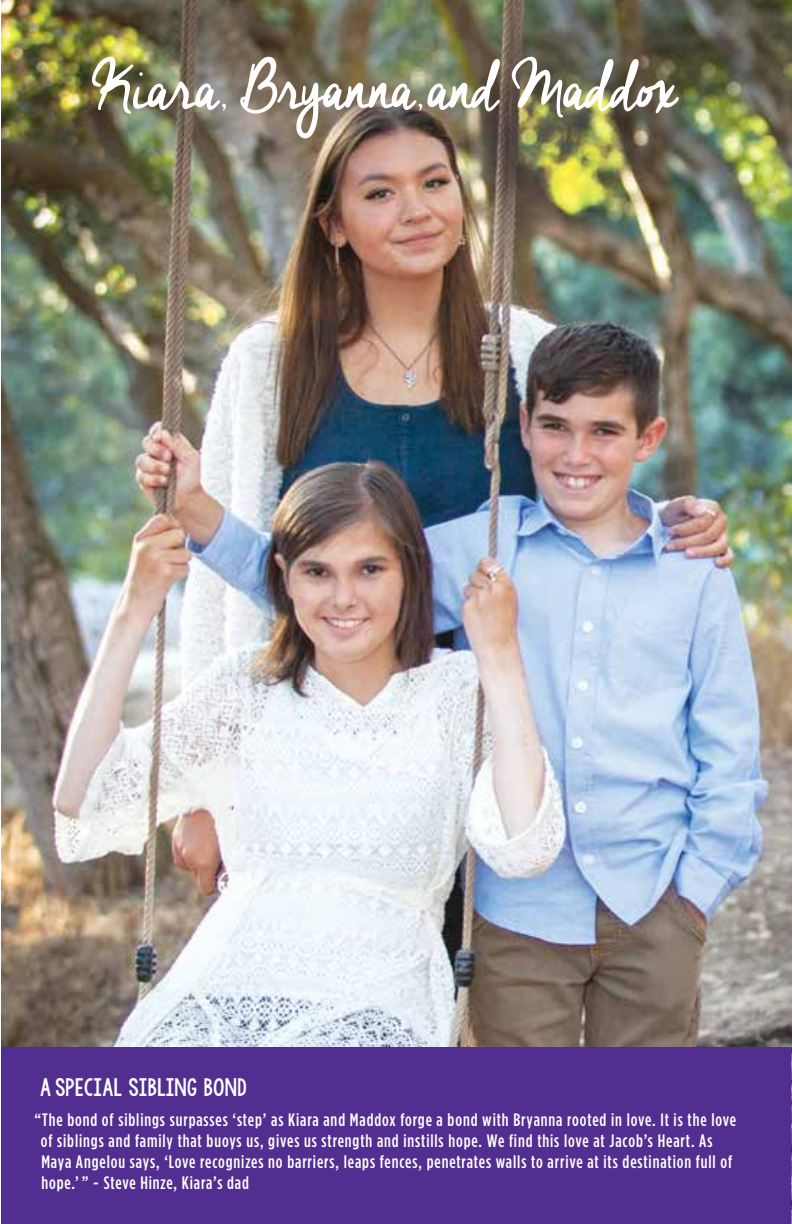
<style>
.page{position:relative;width:792px;height:1224px;background:#fff}
.page>*{position:absolute;margin:0;border:0;box-sizing:border-box;transform-origin:0 0}
.t1{font:84px "Cheddar Jack";letter-spacing:-.02em;color:#fff}
.t2{font:24px "KG Wh Yy Ou Go Tt A Be So Me An";color:#fff}
.t3{font:500 18px/21px "Gotham Condensed";letter-spacing:.05em;color:#fff}
</style>
<div class="page">
<img style="left:1px;top:0;width:791px;height:1224px">
<div style="left:1px;top:1048px;width:790px;height:176px;background:#522e91"></div>
<h1 class="t1" style="left:92px;top:40px;width:592px">Kiara, Bryanna,andMaddox</h1>
<h2 class="t2" style="left:40px;top:1072px;width:209px">A SPECIAL SIBLING BOND</h2>
<p class="t3" style="left:41px;top:1109px;width:697px;text-indent:-6px">“The bond of siblings surpasses ‘step’ as Kiara and Maddox forge a bond with Bryanna rooted in love. It is the love of siblings and family that buoys us, gives us strength and instills hope. We find this love at Jacob’s Heart. As Maya Angelou says, ‘Love recognizes no barriers, leaps fences, penetrates walls to arrive at its destination full of hope.’ ” - Steve Hinze, Kiara’s dad</p>
</div>
